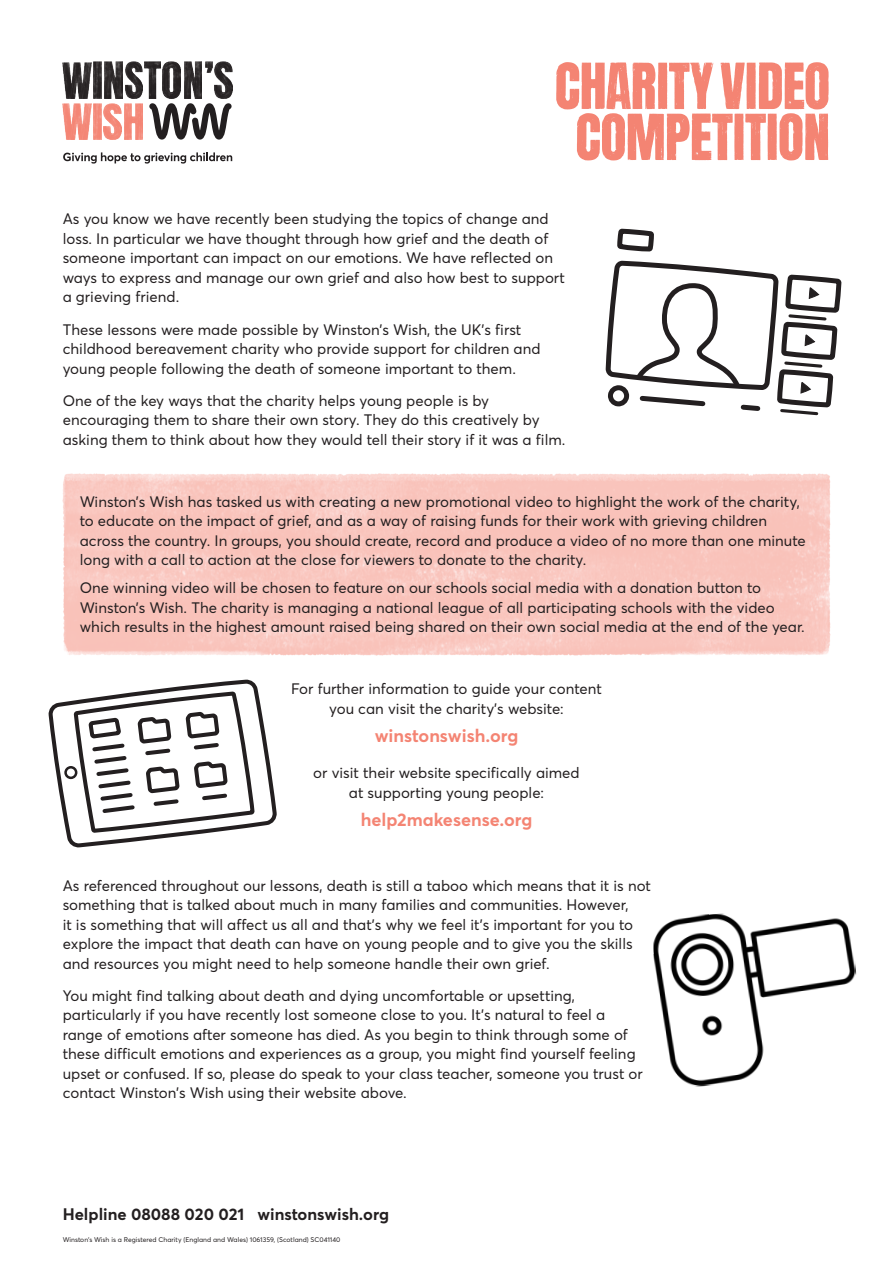
<style>
.page{position:relative;width:893px;height:1263px;background:#fff}
.page>*{position:absolute;margin:0;border:0;box-sizing:border-box;transform-origin:0 0}
.t1{font:54px/51px "WWANTON";letter-spacing:-.02em;color:#f48473;text-align:center}
.t2{font:700 18px "Averta Std";color:#f48473}
.t3{font:700 16.5px "Averta Std";color:#231f20}
.t4{font:15px/19.5px "Averta Std";color:#231f20}
.t5{font:6.75px "Averta Std";color:#231f20}
</style>
<div class="page">
<img style="left:63px;top:474px;width:767px;height:182px">
<img style="left:63px;top:62px;width:29px;height:36px">
<img style="left:94px;top:62px;width:7px;height:36px">
<img style="left:104px;top:62px;width:18px;height:36px">
<img style="left:184px;top:62px;width:18px;height:36px">
<svg style="left:205px;top:62px;width:8px;height:11px"></svg>
<img style="left:125px;top:62px;width:18px;height:36px">
<img style="left:215px;top:62px;width:18px;height:36px">
<img style="left:145px;top:62px;width:16px;height:36px">
<img style="left:163px;top:62px;width:18px;height:36px">
<img style="left:63px;top:103px;width:29px;height:36px">
<img style="left:94px;top:103px;width:7px;height:36px">
<img style="left:104px;top:103px;width:18px;height:37px">
<img style="left:125px;top:103px;width:17px;height:36px">
<svg style="left:149px;top:103px;width:83px;height:37px"></svg>
<svg style="left:63px;top:152px;width:169px;height:12px"></svg>
<svg style="left:48px;top:680px;width:228px;height:168px"></svg>
<div style="left:64px;top:766px;width:14px;height:13px;border:3px solid #231f20;border-radius:50%"></div>
<svg style="left:86px;top:652px;width:144px;height:163px"></svg>
<svg style="left:605px;top:272px;width:237px;height:118px"></svg>
<svg style="left:775px;top:272px;width:65px;height:144px"></svg>
<svg style="left:606px;top:228px;width:157px;height:183px"></svg>
<img style="left:653px;top:913px;width:204px;height:174px">
<p class="t1" style="left:555px;top:63px;width:277px">CHARITY VIDEO<br>COMPETITION</p>
<p class="t4" style="left:63px;top:209px;width:504px">As you know we have recently been studying the topics of change and loss. In particular we have thought through how grief and the death of someone important can impact on our emotions. We have reflected on ways to express and manage our own grief and also how best to support a grieving friend.</p>
<p class="t4" style="left:63px;top:319px;width:479px">These lessons were made possible by Winston’s Wish, the UK’s first childhood bereavement charity who provide support for children and young people following the death of someone important to them.</p>
<p class="t4" style="left:63px;top:391px;width:504px">One of the key ways that the charity helps young people is by encouraging them to share their own story. They do this creatively by asking them to think about how they would tell their story if it was a film.</p>
<p class="t4" style="left:80px;top:492px;width:728px">Winston’s Wish has tasked us with creating a new promotional video to highlight the work of the charity, to educate on the impact of grief, and as a way of raising funds for their work with grieving children across the country. In groups, you should create, record and produce a video of no more than one minute long with a call to action at the close for viewers to donate to the charity.</p>
<p class="t4" style="left:80px;top:578px;width:727px">One winning video will be chosen to feature on our schools social media with a donation button to<br>Winston’s Wish. The charity is managing a national league of all participating schools with the video which results in the highest amount raised being shared on their own social media at the end of the year.</p>
<p class="t4" style="left:291px;top:679px;width:312px;text-align:center">For further information to guide your content you can visit the charity’s website:</p>
<p class="t2" style="left:375px;top:724px;width:145px">winstonswish.org</p>
<p class="t4" style="left:313px;top:763px;width:268px;text-align:center">or visit their website specifically aimed at supporting young people:</p>
<p class="t2" style="left:361px;top:808px;width:173px">help2makesense.org</p>
<p class="t4" style="left:63px;top:875px;width:590px">As referenced throughout our lessons, death is still a taboo which means that it is not something that is talked about much in many families and communities. However,<br>it is something that will affect us all and that’s why we feel it’s important for you to explore the impact that death can have on young people and to give you the skills and resources you might need to help someone handle their own grief.</p>
<p class="t4" style="left:63px;top:986px;width:582px">You might find talking about death and dying uncomfortable or upsetting, particularly if you have recently lost someone close to you. It’s natural to feel a range of emotions after someone has died. As you begin to think through some of these difficult emotions and experiences as a group, you might find yourself feeling upset or confused. If so, please do speak to your class teacher, someone you trust or contact Winston’s Wish using their website above.</p>
<p class="t3" style="left:63px;top:1204px;width:328px">Helpline 08088 020 021 winstonswish.org</p>
<p class="t5" style="left:63px;top:1235px;width:279px">Winston’s Wish is a Registered Charity (England and Wales) 1061359, (Scotland) SC041140</p>
</div>
